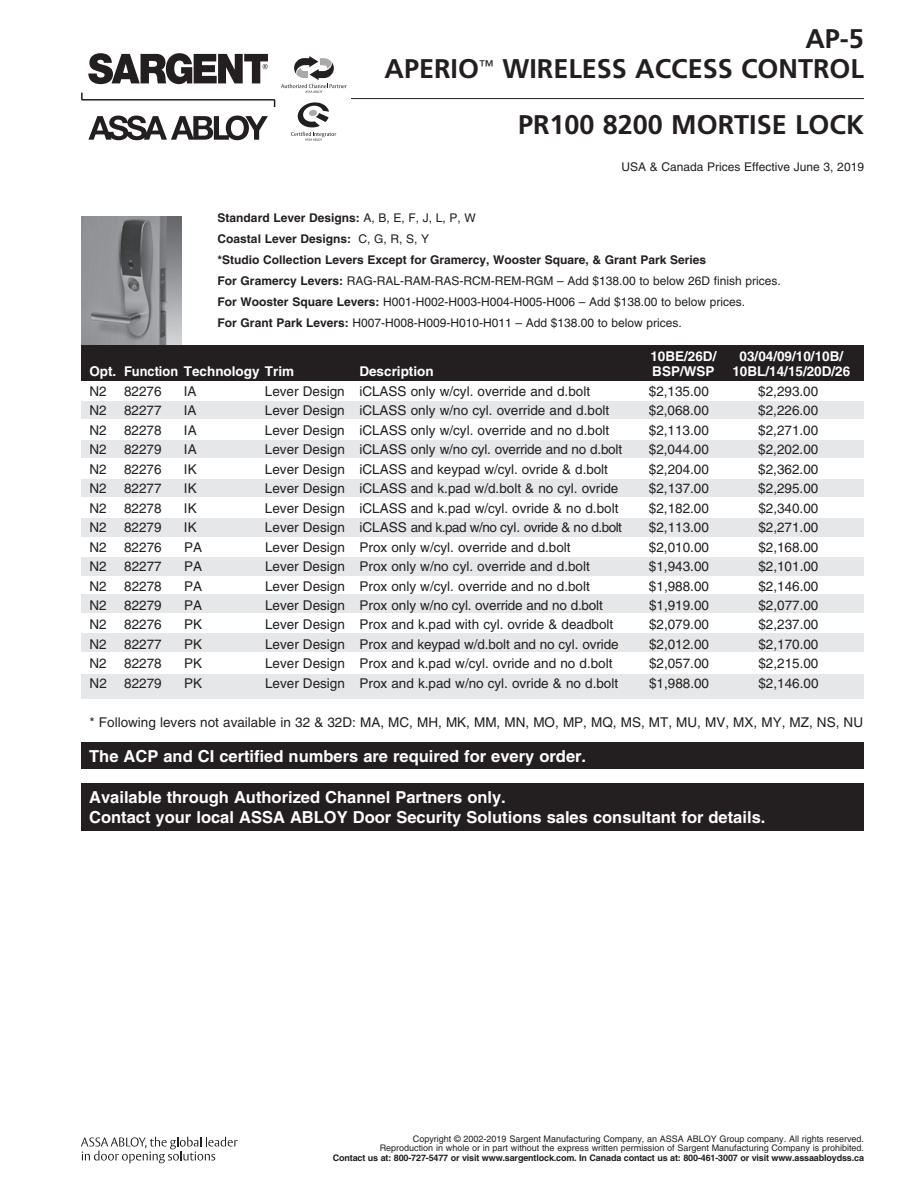
<style>
.page{position:relative;width:918px;height:1188px;background:#fff}
.page>*{position:absolute;margin:0;border:0;box-sizing:border-box;transform-origin:0 0}
.t1{font:700 27px/30px "Frutiger";color:#231f20;text-align:right}
.t2{font:700 16.5px/19.8px "Helvetica";color:#fff}
.t3{font:13.5px "Helvetica";color:#231f20}
.t4{font:700 13.5px "Helvetica";color:#fff}
.t5{font:12px/21px "Helvetica";color:#231f20}
.t6{font:9px/9.8px "Helvetica";color:#231f20;text-align:right}
.t7{font:700 9px "Helvetica";letter-spacing:-.015em;color:#231f20}
.s1{font-weight:700}
</style>
<div class="page">
<svg style="left:81px;top:1137px;width:157px;height:26px"></svg>
<img style="left:81px;top:216px;width:100px;height:129px">
<hr style="left:351px;top:98px;width:513px;height:1px;background:#231f20">
<svg style="left:81px;top:93px;width:194px;height:14px"></svg>
<svg style="left:88px;top:116px;width:180px;height:24px"></svg>
<svg style="left:88px;top:53px;width:180px;height:31px"></svg>
<svg style="left:281px;top:56px;width:66px;height:37px"></svg>
<svg style="left:291px;top:102px;width:45px;height:39px"></svg>
<div style="left:81px;top:401px;width:783px;height:18px;background:#e6e7e9"></div>
<div style="left:81px;top:440px;width:783px;height:18px;background:#e6e7e9"></div>
<div style="left:81px;top:479px;width:783px;height:18px;background:#e6e7e9"></div>
<div style="left:81px;top:518px;width:783px;height:18px;background:#e6e7e9"></div>
<div style="left:81px;top:557px;width:783px;height:18px;background:#e6e7e9"></div>
<div style="left:81px;top:595px;width:783px;height:18px;background:#e6e7e9"></div>
<div style="left:81px;top:634px;width:783px;height:18px;background:#e6e7e9"></div>
<div style="left:81px;top:674px;width:783px;height:25px;background:#e6e7e9"></div>
<div style="left:81px;top:345px;width:783px;height:35px;background:#231f20"></div>
<div style="left:81px;top:783px;width:783px;height:47px;background:#231f20"></div>
<div style="left:81px;top:742px;width:783px;height:27px;background:#231f20"></div>
<h1 class="t1" style="left:385px;top:23px;width:481px">AP-5<br>APERIO<sup>™</sup> WIRELESS ACCESS CONTROL</h1>
<h1 class="t1" style="left:518px;top:109px;width:347px">PR100 8200 MORTISE LOCK</h1>
<p class="t5" style="left:622px;top:157px;width:244px">USA &amp; Canada Prices Effective June 3, 2019</p>
<p class="t5" style="left:218px;top:207px;width:565px"><span class="s1">Standard Lever Designs:</span> A, B, E, F, J, L, P, W<br><span class="s1">Coastal Lever Designs:</span> C, G, R, S, Y<br><span class="s1">*Studio Collection Levers Except for Gramercy, Wooster Square, &amp; Grant Park Series<br>For Gramercy Levers:</span> RAG-RAL-RAM-RAS-RCM-REM-RGM – Add $138.00 to below 26D finish prices.<br><span class="s1">For Wooster Square Levers:</span> H001-H002-H003-H004-H005-H006 – Add $138.00 to below prices.<br><span class="s1">For Grant Park Levers:</span> H007-H008-H009-H010-H011 – Add $138.00 to below prices.</p>
<p class="t4" style="left:650px;top:348px;width:68px">10BE/26D/</p>
<p class="t4" style="left:740px;top:348px;width:105px">03/04/09/10/10B/</p>
<p class="t4" style="left:89px;top:363px;width:206px">Opt. Function Technology Trim</p>
<p class="t4" style="left:359px;top:363px;width:76px">Description</p>
<p class="t4" style="left:652px;top:363px;width:64px">BSP/WSP</p>
<p class="t4" style="left:732px;top:363px;width:119px">10BL/14/15/20D/26</p>
<p class="t3" style="left:89px;top:383px;width:19px">N2</p>
<p class="t3" style="left:124px;top:383px;width:39px">82276</p>
<p class="t3" style="left:184px;top:383px;width:14px">IA</p>
<p class="t3" style="left:265px;top:383px;width:327px">Lever Design iCLASS only w/cyl. override and d.bolt</p>
<p class="t3" style="left:649px;top:383px;width:62px">$2,135.00</p>
<p class="t3" style="left:758px;top:383px;width:62px">$2,293.00</p>
<p class="t3" style="left:89px;top:402px;width:19px">N2</p>
<p class="t3" style="left:124px;top:402px;width:39px">82277</p>
<p class="t3" style="left:184px;top:402px;width:14px">IA</p>
<p class="t3" style="left:265px;top:402px;width:346px">Lever Design iCLASS only w/no cyl. override and d.bolt</p>
<p class="t3" style="left:649px;top:402px;width:62px">$2,068.00</p>
<p class="t3" style="left:758px;top:402px;width:62px">$2,226.00</p>
<p class="t3" style="left:89px;top:422px;width:19px">N2</p>
<p class="t3" style="left:124px;top:422px;width:39px">82278</p>
<p class="t3" style="left:184px;top:422px;width:14px">IA</p>
<p class="t3" style="left:265px;top:422px;width:346px">Lever Design iCLASS only w/cyl. override and no d.bolt</p>
<p class="t3" style="left:649px;top:422px;width:62px">$2,113.00</p>
<p class="t3" style="left:758px;top:422px;width:62px">$2,271.00</p>
<p class="t3" style="left:89px;top:441px;width:19px">N2</p>
<p class="t3" style="left:124px;top:441px;width:39px">82279</p>
<p class="t3" style="left:184px;top:441px;width:14px">IA</p>
<p class="t3" style="left:265px;top:441px;width:359px">Lever Design iCLASS only w/no cyl. override and no d.bolt</p>
<p class="t3" style="left:649px;top:441px;width:62px">$2,044.00</p>
<p class="t3" style="left:758px;top:441px;width:62px">$2,202.00</p>
<p class="t3" style="left:89px;top:461px;width:19px">N2</p>
<p class="t3" style="left:124px;top:461px;width:39px">82276</p>
<p class="t3" style="left:184px;top:461px;width:14px">IK</p>
<p class="t3" style="left:265px;top:461px;width:344px">Lever Design iCLASS and keypad w/cyl. ovride &amp; d.bolt</p>
<p class="t3" style="left:649px;top:461px;width:62px">$2,204.00</p>
<p class="t3" style="left:758px;top:461px;width:62px">$2,362.00</p>
<p class="t3" style="left:89px;top:480px;width:19px">N2</p>
<p class="t3" style="left:124px;top:480px;width:39px">82277</p>
<p class="t3" style="left:184px;top:480px;width:14px">IK</p>
<p class="t3" style="left:265px;top:480px;width:355px">Lever Design iCLASS and k.pad w/d.bolt &amp; no cyl. ovride</p>
<p class="t3" style="left:649px;top:480px;width:62px">$2,137.00</p>
<p class="t3" style="left:758px;top:480px;width:62px">$2,295.00</p>
<p class="t3" style="left:89px;top:500px;width:19px">N2</p>
<p class="t3" style="left:124px;top:500px;width:39px">82278</p>
<p class="t3" style="left:184px;top:500px;width:14px">IK</p>
<p class="t3" style="left:265px;top:500px;width:355px">Lever Design iCLASS and k.pad w/cyl. ovride &amp; no d.bolt</p>
<p class="t3" style="left:649px;top:500px;width:62px">$2,182.00</p>
<p class="t3" style="left:758px;top:500px;width:62px">$2,340.00</p>
<p class="t3" style="left:89px;top:519px;width:19px">N2</p>
<p class="t3" style="left:124px;top:519px;width:39px">82279</p>
<p class="t3" style="left:184px;top:519px;width:14px">IK</p>
<p class="t3" style="left:265px;top:519px;width:359px">Lever Design iCLASS and k.pad w/no cyl. ovride &amp; no d.bolt</p>
<p class="t3" style="left:649px;top:519px;width:62px">$2,113.00</p>
<p class="t3" style="left:758px;top:519px;width:62px">$2,271.00</p>
<p class="t3" style="left:90px;top:539px;width:19px">N2</p>
<p class="t3" style="left:124px;top:539px;width:39px">82276</p>
<p class="t3" style="left:184px;top:539px;width:20px">PA</p>
<p class="t3" style="left:265px;top:539px;width:307px">Lever Design Prox only w/cyl. override and d.bolt</p>
<p class="t3" style="left:649px;top:539px;width:62px">$2,010.00</p>
<p class="t3" style="left:758px;top:539px;width:62px">$2,168.00</p>
<p class="t3" style="left:90px;top:558px;width:19px">N2</p>
<p class="t3" style="left:124px;top:558px;width:39px">82277</p>
<p class="t3" style="left:184px;top:558px;width:20px">PA</p>
<p class="t3" style="left:265px;top:558px;width:326px">Lever Design Prox only w/no cyl. override and d.bolt</p>
<p class="t3" style="left:649px;top:558px;width:62px">$1,943.00</p>
<p class="t3" style="left:758px;top:558px;width:62px">$2,101.00</p>
<p class="t3" style="left:90px;top:578px;width:19px">N2</p>
<p class="t3" style="left:124px;top:578px;width:39px">82278</p>
<p class="t3" style="left:184px;top:578px;width:20px">PA</p>
<p class="t3" style="left:265px;top:578px;width:326px">Lever Design Prox only w/cyl. override and no d.bolt</p>
<p class="t3" style="left:649px;top:578px;width:62px">$1,988.00</p>
<p class="t3" style="left:758px;top:578px;width:62px">$2,146.00</p>
<p class="t3" style="left:90px;top:597px;width:19px">N2</p>
<p class="t3" style="left:124px;top:597px;width:39px">82279</p>
<p class="t3" style="left:184px;top:597px;width:20px">PA</p>
<p class="t3" style="left:265px;top:597px;width:339px">Lever Design Prox only w/no cyl. override and no d.bolt</p>
<p class="t3" style="left:649px;top:597px;width:62px">$1,919.00</p>
<p class="t3" style="left:758px;top:597px;width:62px">$2,077.00</p>
<p class="t3" style="left:90px;top:617px;width:19px">N2</p>
<p class="t3" style="left:124px;top:617px;width:39px">82276</p>
<p class="t3" style="left:184px;top:617px;width:20px">PK</p>
<p class="t3" style="left:265px;top:617px;width:350px">Lever Design Prox and k.pad with cyl. ovride &amp; deadbolt</p>
<p class="t3" style="left:649px;top:617px;width:62px">$2,079.00</p>
<p class="t3" style="left:758px;top:617px;width:62px">$2,237.00</p>
<p class="t3" style="left:90px;top:636px;width:19px">N2</p>
<p class="t3" style="left:124px;top:636px;width:39px">82277</p>
<p class="t3" style="left:184px;top:636px;width:20px">PK</p>
<p class="t3" style="left:265px;top:636px;width:355px">Lever Design Prox and keypad w/d.bolt and no cyl. ovride</p>
<p class="t3" style="left:649px;top:636px;width:62px">$2,012.00</p>
<p class="t3" style="left:758px;top:636px;width:62px">$2,170.00</p>
<p class="t3" style="left:90px;top:656px;width:19px">N2</p>
<p class="t3" style="left:124px;top:656px;width:39px">82278</p>
<p class="t3" style="left:184px;top:656px;width:20px">PK</p>
<p class="t3" style="left:265px;top:656px;width:349px">Lever Design Prox and k.pad w/cyl. ovride and no d.bolt</p>
<p class="t3" style="left:649px;top:656px;width:62px">$2,057.00</p>
<p class="t3" style="left:758px;top:656px;width:62px">$2,215.00</p>
<p class="t3" style="left:90px;top:675px;width:19px">N2</p>
<p class="t3" style="left:124px;top:675px;width:39px">82279</p>
<p class="t3" style="left:184px;top:675px;width:20px">PK</p>
<p class="t3" style="left:265px;top:675px;width:355px">Lever Design Prox and k.pad w/no cyl. ovride &amp; no d.bolt</p>
<p class="t3" style="left:649px;top:675px;width:62px">$1,988.00</p>
<p class="t3" style="left:758px;top:675px;width:62px">$2,146.00</p>
<p class="t3" style="left:90px;top:714px;width:775px">* Following levers not available in 32 &amp; 32D: MA, MC, MH, MK, MM, MN, MO, MP, MQ, MS, MT, MU, MV, MX, MY, MZ, NS, NU</p>
<p class="t2" style="left:89px;top:746px;width:499px">The ACP and CI certified numbers are required for every order.</p>
<p class="t2" style="left:89px;top:787px;width:678px">Available through Authorized Channel Partners only.<br>Contact your local ASSA ABLOY Door Security Solutions sales consultant for details.</p>
<p class="t6" style="left:380px;top:1134px;width:486px">Copyright © 2002-2019 Sargent Manufacturing Company, an ASSA ABLOY Group company. All rights reserved.<br>Reproduction in whole or in part without the express written permission of Sargent Manufacturing Company is prohibited.</p>
<p class="t7" style="left:333px;top:1152px;width:533px">Contact us at: 800-727-5477 or visit www.sargentlock.com. In Canada contact us at: 800-461-3007 or visit www.assaabloydss.ca</p>
</div>
